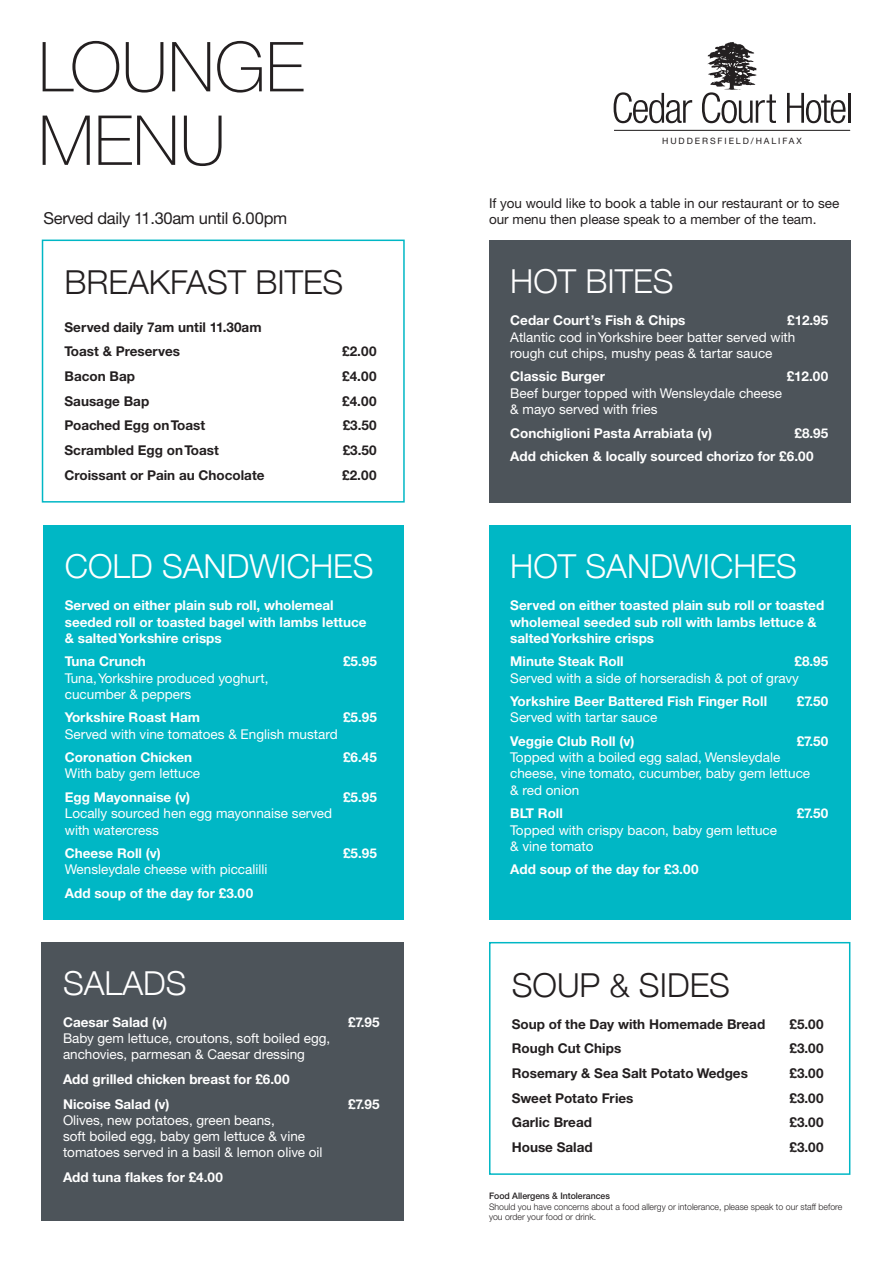
<style>
.page{position:relative;width:893px;height:1263px;background:#fff}
.page>*{position:absolute;margin:0;border:0;box-sizing:border-box;transform-origin:0 0}
.t1{font:100 69px/73.5px "Helvetica Neue";color:#231f20}
.t2{font:300 33px "Helvetica Neue";color:#fff}
.t3{font:300 33px "Helvetica Neue";color:#231f20}
.t4{font:16.5px "Helvetica Neue CE";letter-spacing:-.02em;color:#231f20}
.t5{font:13.5px/16.2px "Helvetica Neue CE";color:#fff}
.t6{font:700 13.5px/16.2px "Helvetica Neue CE";color:#fff}
.t7{font:700 13.5px/24.8px "Helvetica Neue CE";color:#231f20}
.t8{font:13.5px/16.2px "Helvetica Neue CE";color:#231f20}
.t9{font:300 9px/10.8px "Helvetica Neue LT Std";color:#231f20}
.t10{font:500 9px "Helvetica Neue LT Std";color:#231f20}
.t11{font:8.7px "Helvetica Neue";letter-spacing:.22em;color:#231f20}
</style>
<div class="page">
<div style="left:489px;top:240px;width:361px;height:263px;background:#4d545a"></div>
<div style="left:42px;top:942px;width:362px;height:278px;background:#4d545a"></div>
<div style="left:489px;top:942px;width:361px;height:233px;border:2px solid #00b7c5"></div>
<div style="left:489px;top:525px;width:361px;height:394px;background:#00b7c5"></div>
<div style="left:44px;top:525px;width:360px;height:394px;background:#00b7c5"></div>
<hr style="left:614px;top:130px;width:236px;height:1px;background:#231f20">
<svg style="left:614px;top:92px;width:78px;height:31px"></svg>
<svg style="left:702px;top:42px;width:74px;height:81px"></svg>
<svg style="left:787px;top:93px;width:58px;height:30px"></svg>
<hr style="left:848px;top:93px;width:2px;height:30px;background:#231f20">
<div style="left:42px;top:240px;width:363px;height:263px;border:2px solid #00b7c5"></div>
<h1 class="t1" style="left:38px;top:27px;width:268px">LOUNGE<br>MENU</h1>
<p class="t4" style="left:44px;top:208px;width:245px">Served daily 11.30am until 6.00pm</p>
<h2 class="t3" style="left:65px;top:256px;width:280px">BREAKFAST BITES</h2>
<p class="t7" style="left:65px;top:315px;width:199px">Served daily 7am until 11.30am<br>Toast &amp; Preserves</p>
<p class="t7" style="left:342px;top:339px;width:36px">£2.00</p>
<p class="t7" style="left:65px;top:364px;width:72px">Bacon Bap</p>
<p class="t7" style="left:342px;top:364px;width:36px">£4.00</p>
<p class="t7" style="left:65px;top:389px;width:86px">Sausage Bap</p>
<p class="t7" style="left:342px;top:389px;width:36px">£4.00</p>
<p class="t7" style="left:65px;top:413px;width:142px">Poached Egg onToast</p>
<p class="t7" style="left:343px;top:413px;width:35px">£3.50</p>
<p class="t7" style="left:65px;top:438px;width:156px">Scrambled Egg onToast</p>
<p class="t7" style="left:343px;top:438px;width:35px">£3.50</p>
<p class="t7" style="left:65px;top:463px;width:201px">Croissant or Pain au Chocolate</p>
<p class="t7" style="left:342px;top:463px;width:36px">£2.00</p>
<h2 class="t2" style="left:65px;top:540px;width:310px">COLD SANDWICHES</h2>
<p class="t6" style="left:65px;top:598px;width:303px">Served on either plain sub roll, wholemeal seeded roll or toasted bagel with lambs lettuce &amp; saltedYorkshire crisps</p>
<p class="t6" style="left:65px;top:654px;width:82px">Tuna Crunch</p>
<p class="t6" style="left:343px;top:654px;width:35px">£5.95</p>
<p class="t5" style="left:65px;top:670px;width:205px">Tuna, Yorkshire produced yoghurt, cucumber &amp; peppers</p>
<p class="t6" style="left:65px;top:710px;width:137px">Yorkshire Roast Ham</p>
<p class="t6" style="left:343px;top:710px;width:35px">£5.95</p>
<p class="t5" style="left:65px;top:726px;width:274px">Served with vine tomatoes &amp; English mustard</p>
<p class="t6" style="left:65px;top:749px;width:129px">Coronation Chicken</p>
<p class="t6" style="left:343px;top:749px;width:35px">£6.45</p>
<p class="t5" style="left:65px;top:766px;width:137px">With baby gem lettuce</p>
<p class="t6" style="left:65px;top:789px;width:127px">Egg Mayonnaise (v)</p>
<p class="t6" style="left:343px;top:789px;width:35px">£5.95</p>
<p class="t5" style="left:65px;top:805px;width:269px">Locally sourced hen egg mayonnaise served with watercress</p>
<p class="t6" style="left:65px;top:845px;width:97px">Cheese Roll (v)</p>
<p class="t6" style="left:343px;top:845px;width:35px">£5.95</p>
<p class="t5" style="left:65px;top:861px;width:204px">Wensleydale cheese with piccalilli</p>
<p class="t6" style="left:65px;top:885px;width:190px">Add soup of the day for £3.00</p>
<h2 class="t2" style="left:63px;top:957px;width:125px">SALADS</h2>
<p class="t6" style="left:63px;top:1014px;width:106px">Caesar Salad (v)</p>
<p class="t6" style="left:348px;top:1014px;width:33px">£7.95</p>
<p class="t5" style="left:63px;top:1030px;width:269px">Baby gem lettuce, croutons, soft boiled egg, anchovies, parmesan &amp; Caesar dressing</p>
<p class="t6" style="left:63px;top:1067px;width:228px;line-height:24.8px">Add grilled chicken breast for £6.00<br>Nicoise Salad (v)</p>
<p class="t6" style="left:348px;top:1096px;width:33px">£7.95</p>
<p class="t5" style="left:63px;top:1112px;width:261px">Olives, new potatoes, green beans,<br>soft boiled egg, baby gem lettuce &amp; vine tomatoes served in a basil &amp; lemon olive oil</p>
<p class="t6" style="left:63px;top:1169px;width:162px">Add tuna flakes for £4.00</p>
<p class="t11" style="left:662px;top:135px;width:141px">HUDDERSFIELD/HALIFAX</p>
<p class="t8" style="left:489px;top:195px;width:352px">If you would like to book a table in our restaurant or to see our menu then please speak to a member of the team.</p>
<h2 class="t2" style="left:510px;top:255px;width:165px">HOT BITES</h2>
<p class="t6" style="left:510px;top:313px;width:177px">Cedar Court’s Fish &amp; Chips</p>
<p class="t6" style="left:787px;top:313px;width:43px">£12.95</p>
<p class="t5" style="left:510px;top:329px;width:287px">Atlantic cod in Yorkshire beer batter served with rough cut chips, mushy peas &amp; tartar sauce</p>
<p class="t6" style="left:510px;top:369px;width:96px">Classic Burger</p>
<p class="t6" style="left:787px;top:369px;width:43px">£12.00</p>
<p class="t5" style="left:510px;top:385px;width:273px">Beef burger topped with Wensleydale cheese &amp; mayo served with fries</p>
<p class="t6" style="left:510px;top:425px;width:204px">Conchiglioni Pasta Arrabiata (v)</p>
<p class="t6" style="left:510px;top:421px;width:320px;line-height:23.7px;text-indent:284px">£8.95<br>Add chicken &amp; locally sourced chorizo for £6.00</p>
<h2 class="t2" style="left:510px;top:540px;width:288px">HOT SANDWICHES</h2>
<p class="t6" style="left:510px;top:598px;width:315px">Served on either toasted plain sub roll or toasted wholemeal seeded sub roll with lambs lettuce &amp; saltedYorkshire crisps</p>
<p class="t6" style="left:510px;top:654px;width:115px">Minute Steak Roll</p>
<p class="t6" style="left:794px;top:654px;width:35px">£8.95</p>
<p class="t5" style="left:510px;top:670px;width:290px">Served with a side of horseradish &amp; pot of gravy</p>
<p class="t6" style="left:510px;top:693px;width:258px">Yorkshire Beer Battered Fish Finger Roll</p>
<p class="t6" style="left:797px;top:693px;width:33px">£7.50</p>
<p class="t5" style="left:510px;top:710px;width:149px">Served with tartar sauce</p>
<p class="t6" style="left:510px;top:733px;width:126px">Veggie Club Roll (v)</p>
<p class="t6" style="left:797px;top:733px;width:33px">£7.50</p>
<p class="t5" style="left:510px;top:749px;width:301px">Topped with a boiled egg salad, Wensleydale cheese, vine tomato, cucumber, baby gem lettuce &amp; red onion</p>
<p class="t6" style="left:510px;top:805px;width:54px">BLT Roll</p>
<p class="t6" style="left:797px;top:805px;width:33px">£7.50</p>
<p class="t5" style="left:510px;top:822px;width:268px">Topped with crispy bacon, baby gem lettuce &amp; vine tomato</p>
<p class="t6" style="left:510px;top:862px;width:190px">Add soup of the day for £3.00</p>
<h2 class="t3" style="left:512px;top:958px;width:220px">SOUP &amp; SIDES</h2>
<p class="t7" style="left:512px;top:1011px;width:255px">Soup of the Day with Homemade Bread</p>
<p class="t7" style="left:789px;top:1011px;width:36px">£5.00</p>
<p class="t7" style="left:512px;top:1036px;width:111px">Rough Cut Chips</p>
<p class="t7" style="left:789px;top:1036px;width:36px">£3.00</p>
<p class="t7" style="left:512px;top:1061px;width:238px">Rosemary &amp; Sea Salt Potato Wedges</p>
<p class="t7" style="left:789px;top:1061px;width:36px">£3.00</p>
<p class="t7" style="left:512px;top:1086px;width:123px">Sweet Potato Fries</p>
<p class="t7" style="left:789px;top:1086px;width:36px">£3.00</p>
<p class="t7" style="left:512px;top:1110px;width:82px">Garlic Bread</p>
<p class="t7" style="left:789px;top:1110px;width:36px">£3.00</p>
<p class="t7" style="left:512px;top:1135px;width:83px">House Salad</p>
<p class="t7" style="left:789px;top:1135px;width:36px">£3.00</p>
<p class="t10" style="left:489px;top:1190px;width:122px">Food Allergens &amp; Intolerances</p>
<p class="t9" style="left:489px;top:1201px;width:355px">Should you have concerns about a food allergy or intolerance, please speak to our staff before you order your food or drink.</p>
</div>
